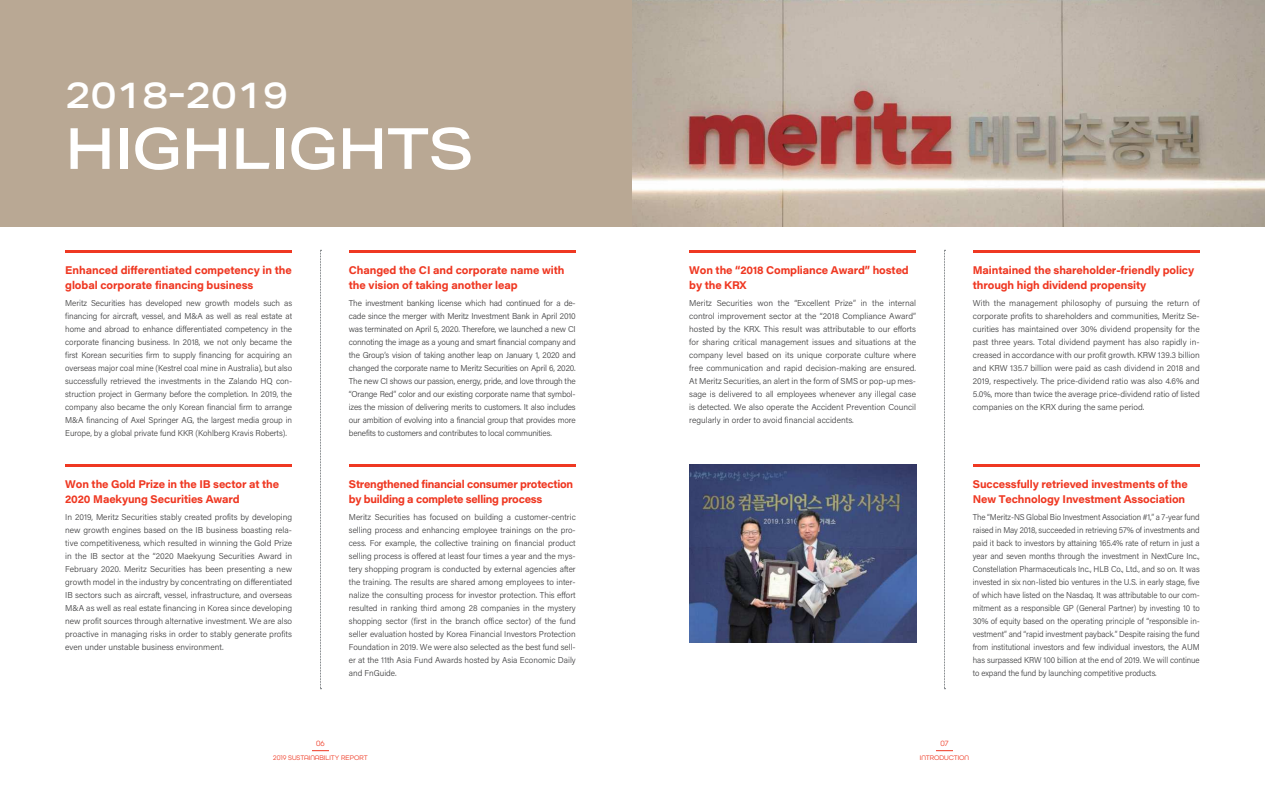
<style>
.page{position:relative;width:1265px;height:811px;background:#fff}
.page>*{position:absolute;margin:0;border:0;box-sizing:border-box;transform-origin:0 0}
.t1{font:500 56.9px "Aktiv Grotesk Ex";color:#fff}
.t2{font:500 36.7px "Aktiv Grotesk Ex";color:#fff}
.t3{font:700 11px/15px "Acumin Pro Wide";letter-spacing:-.01em;color:#ef3822;scale:.9 1}
.t4{font:300 8.5px/13px "Acumin Pro";color:#3e3e3f;text-align:justify}
.t5{font:300 8.5px/13px "Acumin Pro";color:#3e3e3f;text-align:justify;scale:.95 1}
.t6{font:8px "All Round Gothic";color:#ef3822}
.t7{font:7px "All Round Gothic";color:#ef3822}
</style>
<div class="page">
<div style="left:0;top:0;width:632px;height:227px;background:#b9a894"></div>
<svg style="left:320px;top:250px;width:1px;height:439px"></svg>
<svg style="left:944px;top:250px;width:1px;height:439px"></svg>
<img style="left:632px;top:0;width:632px;height:227px">
<hr style="left:65px;top:250px;width:227px;height:3px;background:#ef3822">
<hr style="left:689px;top:250px;width:227px;height:3px;background:#ef3822">
<hr style="left:349px;top:250px;width:226px;height:3px;background:#ef3822">
<hr style="left:972px;top:250px;width:227px;height:3px;background:#ef3822">
<hr style="left:65px;top:464px;width:227px;height:3px;background:#ef3822">
<hr style="left:349px;top:464px;width:226px;height:3px;background:#ef3822">
<hr style="left:972px;top:464px;width:227px;height:3px;background:#ef3822">
<img style="left:689px;top:464px;width:227px;height:179px">
<svg style="left:936px;top:750px;width:16px;height:1px"></svg>
<svg style="left:312px;top:750px;width:17px;height:1px"></svg>
<h2 class="t2" style="left:65px;top:72px;width:225px">2018-2019</h2>
<h1 class="t1" style="left:65px;top:114px;width:410px">HIGHLIGHTS</h1>
<p class="t3" style="left:65px;top:261px;width:253px">Enhanced differentiated competency in the global corporate financing business</p>
<p class="t4" style="left:65px;top:296px;width:228px">Meritz Securities has developed new growth models such as financing for aircraft, vessel, and M&amp;A as well as real estate at home and abroad to enhance differentiated competency in the corporate financing business. In 2018, we not only became the first Korean securities firm to supply financing for acquiring an overseas major coal mine (Kestrel coal mine in Australia), but also successfully retrieved the investments in the Zalando HQ con&shy;struction project in Germany before the completion. In 2019, the company also became the only Korean financial firm to arrange M&amp;A financing of Axel Springer AG, the largest media group in Europe, by a global private fund KKR (Kohlberg Kravis Roberts).</p>
<p class="t3" style="left:65px;top:476px;width:239px">Won the Gold Prize in the IB sector at the<br>2020 Maekyung Securities Award</p>
<p class="t4" style="left:65px;top:510px;width:228px">In 2019, Meritz Securities stably created profits by developing new growth engines based on the IB business boasting rela&shy;tive competitiveness, which resulted in winning the Gold Prize in the IB sector at the “2020 Maekyung Securities Award in February 2020. Meritz Securities has been presenting a new growth model in the industry by concentrating on differentiated IB sectors such as aircraft, vessel, infrastructure, and overseas M&amp;A as well as real estate financing in Korea since developing new profit sources through alternative investment. We are also proactive in managing risks in order to stably generate profits even under unstable business environment.</p>
<p class="t3" style="left:349px;top:261px;width:241px">Changed the CI and corporate name with the vision of taking another leap</p>
<p class="t4" style="left:349px;top:296px;width:228px">The investment banking license which had continued for a de&shy;cade since the merger with Meritz Investment Bank in April 2010 was terminated on April 5, 2020. Therefore, we launched a new CI connoting the image as a young and smart financial company and the Group’s vision of taking another leap on January 1, 2020 and changed the corporate name to Meritz Securities on April 6, 2020.<br>The new CI shows our passion, energy, pride, and love through the “Orange Red” color and our existing corporate name that symbol&shy;izes the mission of delivering merits to customers. It also includes our ambition of evolving into a financial group that provides more benefits to customers and contributes to local communities.</p>
<p class="t3" style="left:349px;top:476px;width:251px">Strengthened financial consumer protection by building a complete selling process</p>
<p class="t4" style="left:349px;top:510px;width:228px">Meritz Securities has focused on building a customer-centric selling process and enhancing employee trainings on the pro&shy;cess. For example, the collective training on financial product selling process is offered at least four times a year and the mys&shy;tery shopping program is conducted by external agencies after the training. The results are shared among employees to inter&shy;nalize the consulting process for investor protection. This effort resulted in ranking third among 28 companies in the mystery shopping sector (first in the branch office sector) of the fund seller evaluation hosted by Korea Financial Investors Protection Foundation in 2019. We were also selected as the best fund sell&shy;er at the 11th Asia Fund Awards hosted by Asia Economic Daily and FnGuide.</p>
<p class="t3" style="left:689px;top:261px;width:245px">Won the “2018 Compliance Award” hosted by the KRX</p>
<p class="t4" style="left:689px;top:296px;width:228px">Meritz Securities won the “Excellent Prize” in the internal control improvement sector at the “2018 Compliance Award” hosted by the KRX. This result was attributable to our efforts for sharing critical management issues and situations at the company level based on its unique corporate culture where free communication and rapid decision-making are ensured.<br>At Meritz Securities, an alert in the form of SMS or pop-up mes&shy;sage is delivered to all employees whenever any illegal case is detected. We also operate the Accident Prevention Council regularly in order to avoid financial accidents.</p>
<p class="t3" style="left:972px;top:261px;width:247px">Maintained the shareholder-friendly policy through high dividend propensity</p>
<p class="t4" style="left:972px;top:296px;width:228px">With the management philosophy of pursuing the return of corporate profits to shareholders and communities, Meritz Se&shy;curities has maintained over 30% dividend propensity for the past three years. Total dividend payment has also rapidly in&shy;creased in accordance with our profit growth. KRW 139.3 billion and KRW 135.7 billion were paid as cash dividend in 2018 and 2019, respectively. The price-dividend ratio was also 4.6% and 5.0%, more than twice the average price-dividend ratio of listed companies on the KRX during the same period.</p>
<p class="t3" style="left:972px;top:476px;width:240px">Successfully retrieved investments of the<br>New Technology Investment Association</p>
<p class="t5" style="left:972px;top:510px;width:240px">The “Meritz-NS Global Bio Investment Association #1,” a 7-year fund raised in May 2018, succeeded in retrieving 57% of investments and paid it back to investors by attaining 165.4% rate of return in just a year and seven months through the investment in NextCure Inc., Constellation Pharmaceuticals Inc., HLB Co., Ltd., and so on. It was invested in six non-listed bio ventures in the U.S. in early stage, five of which have listed on the Nasdaq. It was attributable to our com&shy;mitment as a responsible GP (General Partner) by investing 10 to 30% of equity based on the operating principle of “responsible in&shy;vestment” and “rapid investment payback.” Despite raising the fund from institutional investors and few individual investors, the AUM has surpassed KRW 100 billion at the end of 2019. We will continue to expand the fund by launching competitive products.</p>
<p class="t6" style="left:316px;top:739px;width:10px">06</p>
<p class="t6" style="left:940px;top:739px;width:10px">07</p>
<p class="t7" style="left:273px;top:753px;width:96px">2019 SUSTAINABILITY REPORT</p>
<p class="t7" style="left:919px;top:753px;width:51px">INTRODUCTION</p>
</div>
